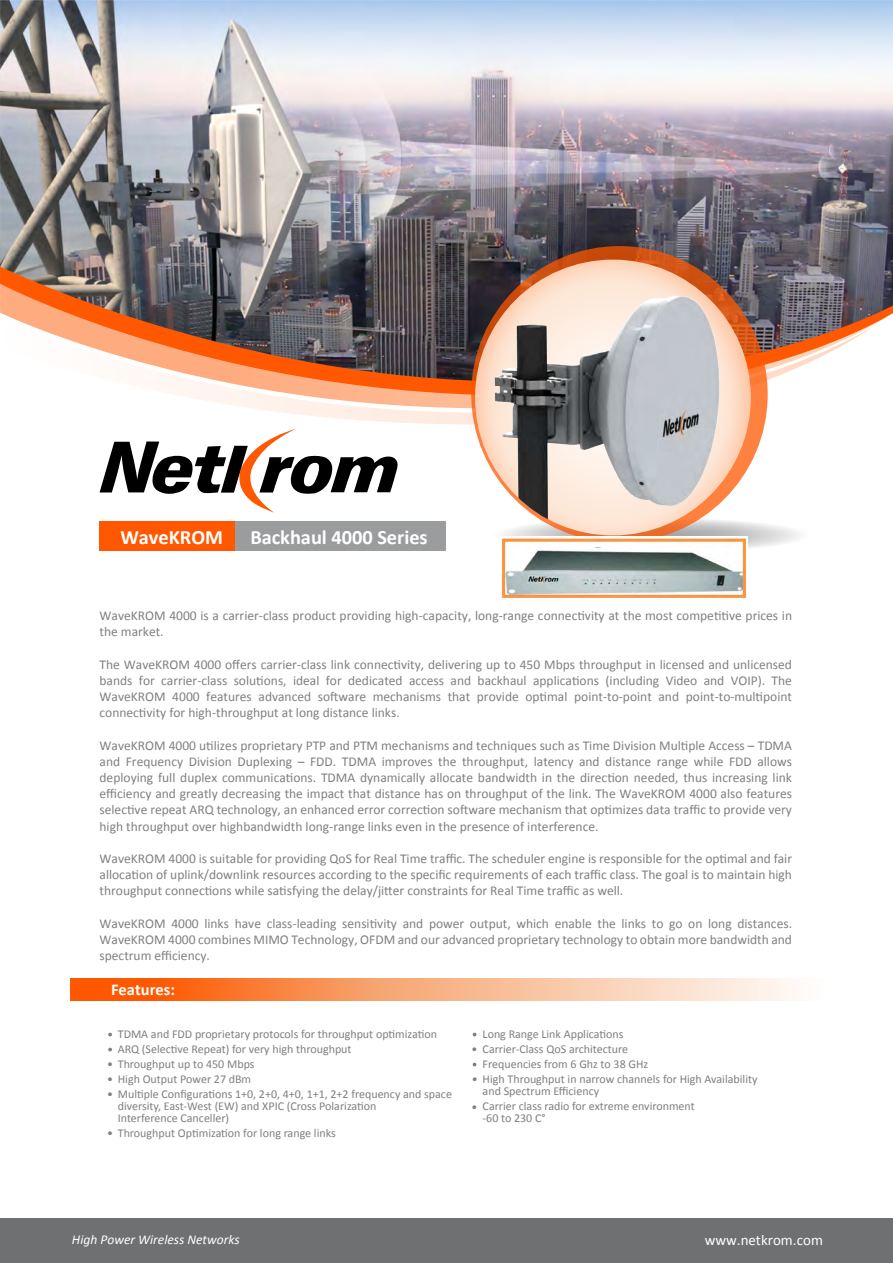
<style>
.page{position:relative;width:893px;height:1263px;background:#fff}
.page>*{position:absolute;margin:0;border:0;box-sizing:border-box;transform-origin:0 0}
.t1{font:700 20.4px "Calibri";color:#fff}
.t2{font:700 16.5px "Calibri";color:#fff}
.t3{font:15px "Calibri";color:#fff}
.t4{font:13.5px/16.2px "Calibri";color:#808080;text-align:justify}
.t5{font:italic 13.5px "Calibri";color:#fff}
.t6{font:12px/15px "Calibri";color:#7f7f7f}
</style>
<div class="page">
<svg style="left:108px;top:1033px;width:4px;height:3px"></svg>
<svg style="left:108px;top:1048px;width:4px;height:3px"></svg>
<div style="left:100px;top:521px;width:135px;height:30px;background:#ff5800"></div>
<div style="left:235px;top:521px;width:211px;height:30px;background:#9b9c9e"></div>
<svg style="left:70px;top:978px;width:725px;height:23px"></svg>
<svg style="left:100px;top:443px;width:298px;height:70px"></svg>
<svg style="left:253px;top:408px;width:514px;height:17px"></svg>
<svg style="left:151px;top:389px;width:617px;height:19px"></svg>
<img style="left:0;top:0;width:893px;height:389px">
<svg style="left:489px;top:518px;width:324px;height:35px"></svg>
<svg style="left:471px;top:246px;width:297px;height:297px"></svg>
<div style="left:0;top:1218px;width:893px;height:45px;background:#6f7072"></div>
<img style="left:476px;top:267px;width:263px;height:269px">
<img style="left:501px;top:537px;width:246px;height:62px">
<h1 class="t1" style="left:120px;top:524px;width:104px">WaveKROM</h1>
<h1 class="t1" style="left:250px;top:524px;width:179px">Backhaul 4000 Series</h1>
<p class="t4" style="left:100px;top:607px;width:694px">WaveKROM 4000 is a carrier-class product providing high-capacity, long-range connectivity at the most competitive prices in the market.</p>
<p class="t4" style="left:100px;top:655px;width:694px">The WaveKROM 4000 offers carrier-class link connectivity, delivering up to 450 Mbps throughput in licensed and unlicensed bands for carrier-class solutions, ideal for dedicated access and backhaul applications (including Video and VOIP). The WaveKROM 4000 features advanced software mechanisms that provide optimal point-to-point and point-to-multipoint connectivity for high-throughput at long distance links.</p>
<p class="t4" style="left:100px;top:736px;width:694px">WaveKROM 4000 utilizes proprietary PTP and PTM mechanisms and techniques such as Time Division Multiple Access – TDMA and Frequency Division Duplexing – FDD. TDMA improves the throughput, latency and distance range while FDD allows deploying full duplex communications. TDMA dynamically allocate bandwidth in the direction needed, thus increasing link efficiency and greatly decreasing the impact that distance has on throughput of the link. The WaveKROM 4000 also features selective repeat ARQ technology, an enhanced error correction software mechanism that optimizes data traffic to provide very high throughput over highbandwidth long-range links even in the presence of interference.</p>
<p class="t4" style="left:100px;top:850px;width:694px">WaveKROM 4000 is suitable for providing QoS for Real Time traffic. The scheduler engine is responsible for the optimal and fair allocation of uplink/downlink resources according to the specific requirements of each traffic class. The goal is to maintain high throughput connections while satisfying the delay/jitter constraints for Real Time traffic as well.</p>
<p class="t4" style="left:100px;top:915px;width:694px">WaveKROM 4000 links have class-leading sensitivity and power output, which enable the links to go on long distances.<br>WaveKROM 4000 combines MIMO Technology, OFDM and our advanced proprietary technology to obtain more bandwidth and spectrum efficiency.</p>
<p class="t2" style="left:111px;top:979px;width:65px">Features:</p>
<p class="t6" style="left:118px;top:1026px;width:321px">TDMA and FDD proprietary protocols for throughput optimization<br>ARQ (Selective Repeat) for very high throughput</p>
<p class="t6" style="left:107px;top:1056px;width:149px">• Throughput up to 450 Mbps</p>
<p class="t6" style="left:107px;top:1071px;width:146px">• High Output Power 27 dBm</p>
<p class="t6" style="left:107px;top:1086px;width:346px">• Multiple Configurations 1+0, 2+0, 4+0, 1+1, 2+2 frequency and space</p>
<p class="t6" style="left:107px;top:1125px;width:230px">• Throughput Optimization for long range links</p>
<p class="t6" style="left:118px;top:1100px;width:260px;line-height:12px">diversity, East-West (EW) and XPIC (Cross Polarization<br>Interference Canceller)</p>
<p class="t6" style="left:483px;top:1026px;width:142px">Long Range Link Applications</p>
<p class="t6" style="left:483px;top:1056px;width:167px">Frequencies from 6 Ghz to 38 GHz</p>
<p class="t6" style="left:483px;top:1083px;width:118px">and Spectrum Efficiency</p>
<p class="t6" style="left:483px;top:1110px;width:64px">-60 to 230 C°</p>
<p class="t6" style="left:472px;top:1041px;width:158px">• Carrier-Class QoS architecture</p>
<p class="t6" style="left:472px;top:1071px;width:287px">• High Throughput in narrow channels for High Availability</p>
<p class="t6" style="left:472px;top:1098px;width:225px">• Carrier class radio for extreme environment</p>
<p class="t5" style="left:69px;top:1231px;width:210px">Redes Inalámbricas de Alta Capacidad</p>
<p class="t5" style="left:72px;top:1231px;width:169px">High Power Wireless Networks</p>
<p class="t3" style="left:705px;top:1230px;width:120px">www.netkrom.com</p>
</div>
